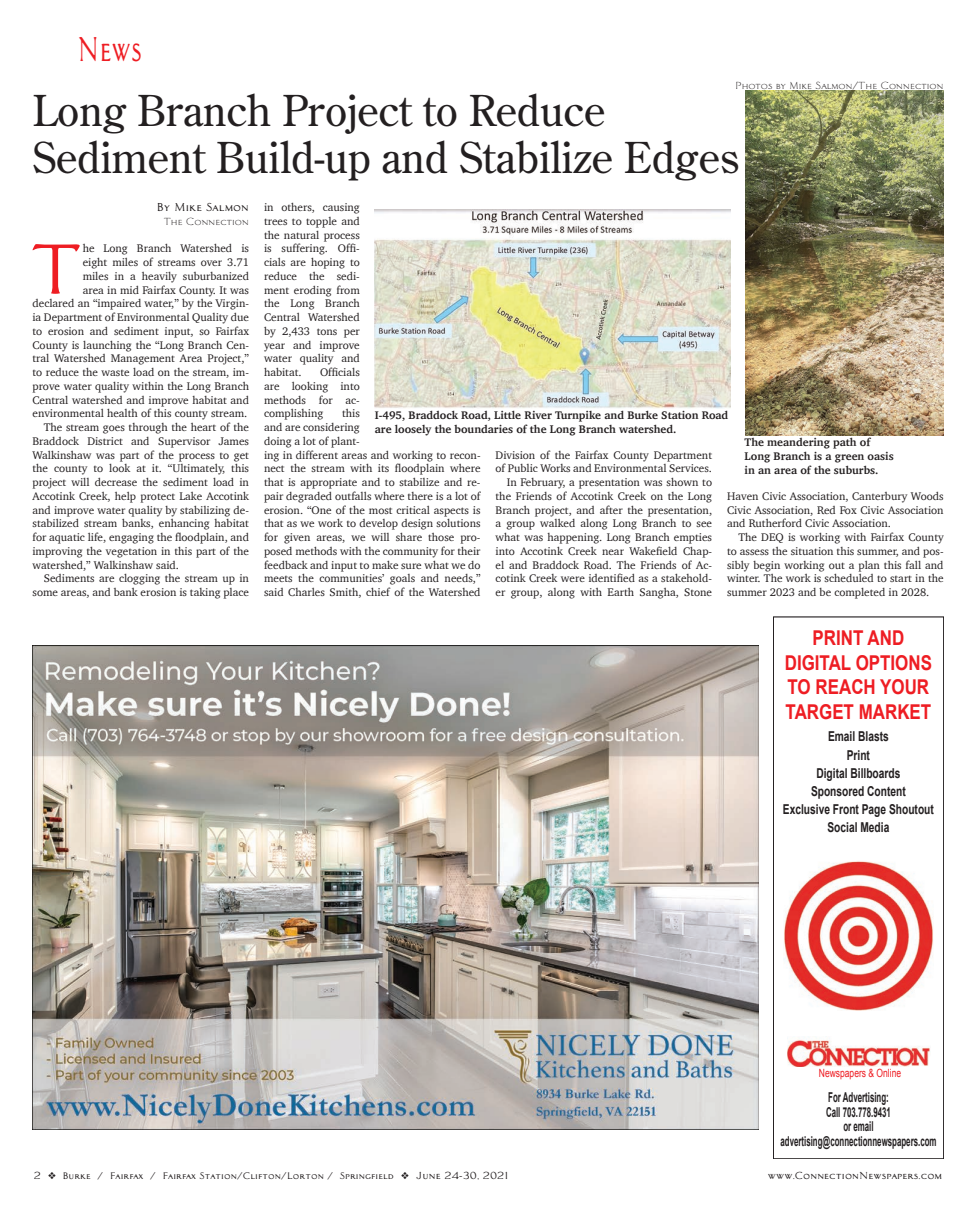
<style>
.page{position:relative;width:975px;height:1215px;background:#fff}
.page>*{position:absolute;margin:0;border:0;box-sizing:border-box;transform-origin:0 0}
.t1{font:69px "Architect Bold V";color:#ee1d23}
.t2{font:42.5px/47.5px "Century Old Style";color:#231f20}
.t3{font:33.75px "Architect Bold V";color:#ee1d23;scale:.7 1}
.t4{font:700 20.38px/24.5px "Arial";color:#ee1d23;text-align:center;scale:.83 1}
.t5{font:700 13.62px/18.1px "Arial";color:#231f20;text-align:center;scale:.75 1}
.t6{font:700 13.62px/14.8px "Arial";color:#231f20;text-align:center;scale:.58 1}
.t7{font:11.38px "Arial";color:#ee1d23;scale:.75 1}
.t8{font:11.25px/13.8px "Charter";color:#231f20;text-align:justify}
.t9{font:700 11.25px/13.8px "Charter";color:#231f20}
.t10{font:11.25px "Architect Bold V";color:#231f20}
.t11{font:10px "Architect Roman V";color:#231f20}
.t12{font:10px "Architect Bold V";color:#231f20}
.t13{font:9.25px "Architect Bold V";color:#231f20}
.s1{font-size:10px}
</style>
<div class="page">
<img style="left:32px;top:646px;width:726px;height:484px">
<div style="left:773px;top:617px;width:171px;height:542px;border:1px solid #231f20"></div>
<img style="left:783px;top:861px;width:150px;height:150px">
<img style="left:787px;top:1039px;width:143px;height:28px">
<img style="left:745px;top:91px;width:199px;height:344px">
<img style="left:375px;top:209px;width:355px;height:199px">
<h3 class="t3" style="left:78px;top:30px;width:94px">News</h3>
<p class="t11" style="left:735px;top:80px;width:210px">Photos by Mike Salmon/The Connection</p>
<h2 class="t2" style="left:32px;top:85px;width:708px">Long Branch Project to Reduce<br>Sediment Build-up and Stabilize Edges</h2>
<p class="t10" style="left:157px;top:201px;width:94px">By Mike Salmon</p>
<p class="t11" style="left:164px;top:216px;width:87px">The Connection</p>
<h1 class="t1" style="left:29px;top:231px;width:55px">T</h1>
<p class="t8" style="left:83px;top:242px;width:168px">he Long Branch Watershed is</p>
<p class="t8" style="left:83px;top:255px;width:168px">eight miles of streams over 3.71</p>
<p class="t8" style="left:83px;top:269px;width:168px">miles in a heavily suburbanized</p>
<p class="t8" style="left:83px;top:283px;width:168px">area in mid Fairfax County. It was</p>
<p class="t8" style="left:32px;top:297px;width:218px">declared an “impaired water,” by the Virgin-</p>
<p class="t8" style="left:32px;top:310px;width:218px">ia Department of Environmental Quality due</p>
<p class="t8" style="left:32px;top:324px;width:218px">to erosion and sediment input, so Fairfax</p>
<p class="t8" style="left:32px;top:338px;width:218px">County is launching the “Long Branch Cen-</p>
<p class="t8" style="left:32px;top:352px;width:218px">tral Watershed Management Area Project,”</p>
<p class="t8" style="left:32px;top:365px;width:218px">to reduce the waste load on the stream, im-</p>
<p class="t8" style="left:32px;top:379px;width:218px">prove water quality within the Long Branch</p>
<p class="t8" style="left:32px;top:393px;width:218px">Central watershed and improve habitat and</p>
<p class="t8" style="left:32px;top:407px;width:216px">environmental health of this county stream.</p>
<p class="t8" style="left:44px;top:420px;width:207px">The stream goes through the heart of the</p>
<p class="t8" style="left:32px;top:434px;width:218px">Braddock District and Supervisor James</p>
<p class="t8" style="left:32px;top:448px;width:218px">Walkinshaw was part of the process to get</p>
<p class="t8" style="left:32px;top:462px;width:218px">the county to look at it. “Ultimately, this</p>
<p class="t8" style="left:32px;top:475px;width:218px">project will decrease the sediment load in</p>
<p class="t8" style="left:32px;top:489px;width:218px">Accotink Creek, help protect Lake Accotink</p>
<p class="t8" style="left:32px;top:503px;width:218px">and improve water quality by stabilizing de-</p>
<p class="t8" style="left:32px;top:517px;width:218px">stabilized stream banks, enhancing habitat</p>
<p class="t8" style="left:32px;top:530px;width:218px">for aquatic life, engaging the floodplain, and</p>
<p class="t8" style="left:32px;top:544px;width:218px">improving the vegetation in this part of the</p>
<p class="t8" style="left:32px;top:558px;width:148px">watershed,” Walkinshaw said.</p>
<p class="t8" style="left:44px;top:572px;width:207px">Sediments are clogging the stream up in</p>
<p class="t8" style="left:32px;top:585px;width:218px">some areas, and bank erosion is taking place</p>
<p class="t8" style="left:264px;top:200px;width:97px">in others, causing trees to topple and the natural process is suffering. Offi&shy;cials are hoping to reduce the sedi&shy;ment eroding from the Long Branch Central Watershed by 2,433 tons per year and improve water quality and habitat.</p>
<p class="t8" style="left:264px;top:365px;width:97px;text-indent:56px">Officials are looking into methods for ac&shy;complishing</p>
<p class="t8" style="left:264px;top:407px;width:218px;text-align:left;text-indent:78px">this<br>and are considering<br>doing a lot of plant-<br>ing in different areas and working to recon&shy;nect the stream with its floodplain where that is appropriate and to stabilize and re&shy;pair degraded outfalls where there is a lot of erosion. “One of the most critical aspects is that as we work to develop design solutions for given areas, we will share those pro&shy;posed methods with the community for their feedback and input to make sure what we do meets the communities’ goals and needs,” said Charles Smith, chief of the Watershed</p>
<p class="t9" style="left:375px;top:408px;width:355px">I-495, Braddock Road, Little River Turnpike and Burke Station Road are loosely the boundaries of the Long Branch watershed.</p>
<p class="t9" style="left:745px;top:436px;width:151px">The meandering path of<br>Long Branch is a green oasis in an area of the suburbs.</p>
<p class="t8" style="left:496px;top:448px;width:218px;text-align:right">Division of the Fairfax County Department of Public Works and Environmental Services.<br>In February, a presentation was shown to the Friends of Accotink Creek on the Long Branch project, and after the presentation, a group walked along Long Branch to see what was happening. Long Branch empties into Accotink Creek near Wakefield Chap&shy;el and Braddock Road. The Friends of Ac&shy;cotink Creek were identified as a stakehold&shy;er group, along with Earth Sangha, Stone</p>
<p class="t8" style="left:727px;top:489px;width:218px">Haven Civic Association, Canterbury Woods Civic Association, Red Fox Civic Association and Rutherford Civic Association.</p>
<p class="t8" style="left:727px;top:530px;width:218px;text-indent:11px">The DEQ is working with Fairfax County to assess the situation this summer, and pos&shy;sibly begin working out a plan this fall and winter. The work is scheduled to start in the summer 2023 and be completed in 2028.</p>
<h3 class="t4" style="left:785px;top:626px;width:179px">PRINT AND<br>DIGITAL OPTIONS<br>TO REACH YOUR<br>TARGET MARKET</h3>
<p class="t5" style="left:783px;top:728px;width:203px">Email Blasts<br>Print<br>Digital Billboards<br>Sponsored Content<br>Exclusive Front Page Shoutout<br>Social Media</p>
<p class="t7" style="left:819px;top:1065px;width:111px">Newspapers &amp; Online</p>
<p class="t6" style="left:780px;top:1090px;width:271px">For Advertising:<br>Call 703.778.9431<br>or email advertising@connectionnewspapers.com</p>
<p class="t13" style="left:34px;top:1170px;width:476px"><span class="s1">2</span> ❖ Burke / Fairfax / Fairfax Station/Clifton/Lorton / Springfield ❖ <span class="s1">June 24-30, 2021</span></p>
<p class="t12" style="left:768px;top:1170px;width:176px">www.ConnectionNewspapers.com</p>
</div>
